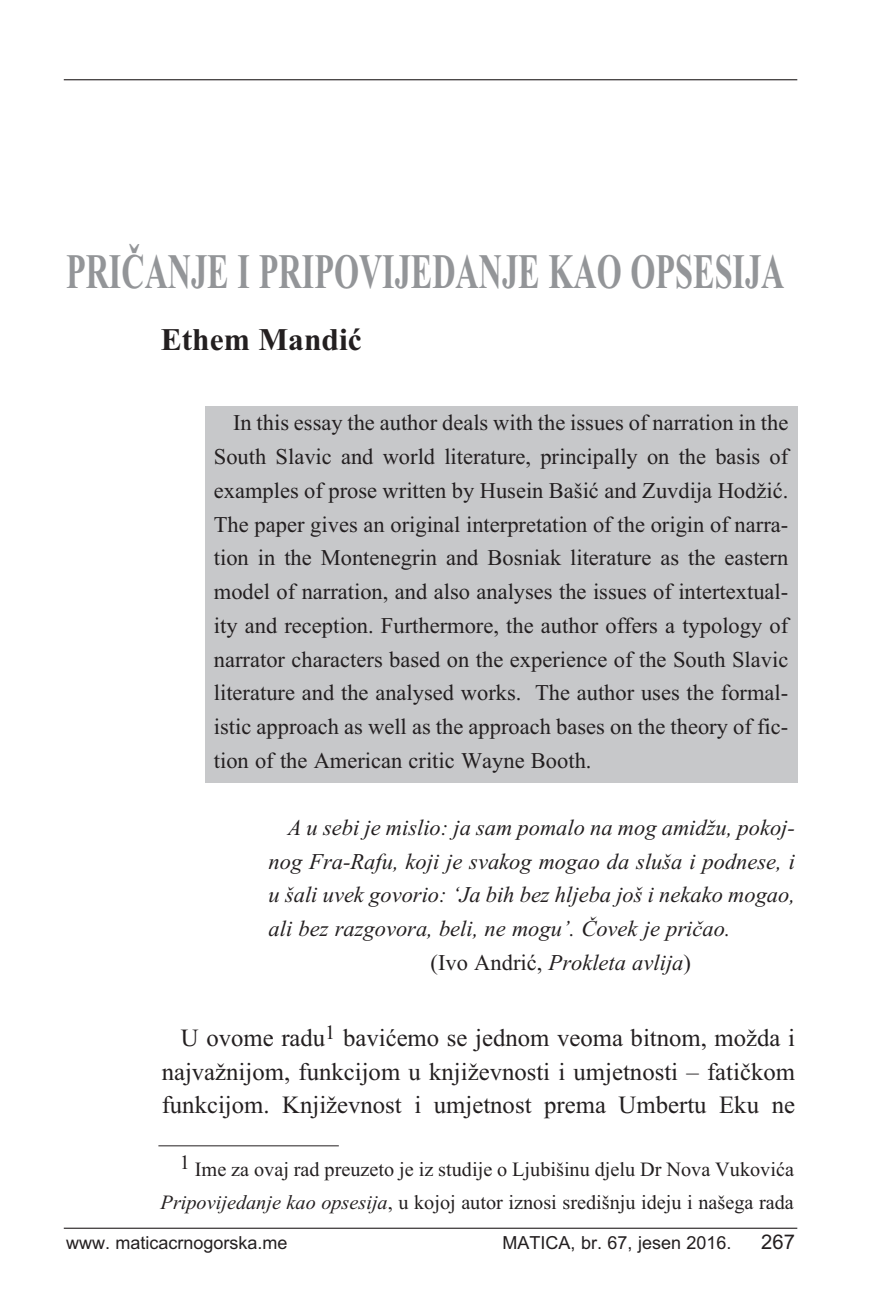
<style>
.page{position:relative;width:893px;height:1308px;background:#fff}
.page>*{position:absolute;margin:0;border:0;box-sizing:border-box;transform-origin:0 0}
.t1{font:700 49.5px "Times New Roman";color:#939598;scale:.65 1}
.t2{font:700 31.5px "Times New Roman";color:#231f20}
.t3{font:24.75px/33.8px "Times New Roman";color:#231f20;text-align:justify}
.t4{font:22.5px/33.8px "Times New Roman";color:#231f20;text-align:justify}
.t5{font:italic 22.5px "Times New Roman";color:#231f20}
.t6{font:20.25px/33.8px "Times New Roman";color:#231f20;text-align:right}
.t7{font:20.25px "Arial";color:#231f20}
.t8{font:18px "Arial";color:#231f20}
.s1{font-style:normal}
.s2{font-style:italic}
</style>
<div class="page">
<hr style="left:64px;top:1227px;width:733px;height:1px;background:#231f20">
<hr style="left:64px;top:79px;width:733px;height:1px;background:#231f20">
<div style="left:205px;top:406px;width:592px;height:376px;background:#c7c8ca"></div>
<hr style="left:158px;top:1145px;width:181px;height:1px;background:#231f20">
<h1 class="t1" style="left:66px;top:241px;width:1107px">PRIČANJE I PRIPOVIJEDANJE KAO OPSESIJA</h1>
<h2 class="t2" style="left:161px;top:320px;width:203px">Ethem Mandić</h2>
<p class="t4" style="left:214px;top:406px;width:576px;text-indent:19px">In this essay the author deals with the issues of narration in the South Slavic and world literature, principally on the basis of examples of prose written by Husein Bašić and Zuvdija Hodžić.<br>The paper gives an original interpretation of the origin of narra&shy;tion in the Montenegrin and Bosniak literature as the eastern model of narration, and also analyses the issues of intertextual&shy;ity and reception. Furthermore, the author offers a typology of narrator characters based on the experience of the South Slavic literature and the analysed works. The author uses the formal&shy;istic approach as well as the approach bases on the theory of fic&shy;tion of the American critic Wayne Booth.</p>
<p class="t5" style="left:288px;top:814px;width:509px">A u sebi je mislio: ja sam pomalo na mog amidžu, pokoj-</p>
<p class="t5" style="left:269px;top:847px;width:528px">nog Fra-Rafu, koji je svakog mogao da sluša i podnese, i</p>
<p class="t5" style="left:269px;top:881px;width:528px">u šali uvek govorio: ‘Ja bih bez hljeba još i nekako mogao,</p>
<p class="t5" style="left:269px;top:915px;width:463px">ali bez razgovora, beli, ne mogu’. Čovek je pričao.</p>
<p class="t5" style="left:431px;top:949px;width:262px"><span class="s1">(Ivo Andrić,</span> Prokleta avlija<span class="s1">)</span></p>
<p class="t3" style="left:162px;top:1020px;width:635px;text-indent:19px">U ovome radu<sup>1</sup> bavićemo se jednom veoma bitnom, možda i najvažnijom, funkcijom u književnosti i umjetnosti – fatičkom funkcijom. Književnost i umjetnost prema Umbertu Eku ne</p>
<p class="t6" style="left:161px;top:1151px;width:635px">1 Ime za ovaj rad preuzeto je iz studije o Ljubišinu djelu Dr Nova Vukovića<br><span class="s2">Pripovijedanje kao opsesija</span>, u kojoj autor iznosi središnju ideju i našega rada</p>
<p class="t8" style="left:66px;top:1232px;width:223px">www. maticacrnogorska.me</p>
<p class="t8" style="left:502px;top:1232px;width:231px">MATICA, br. 67, jesen 2016.</p>
<p class="t7" style="left:761px;top:1230px;width:35px">267</p>
</div>
